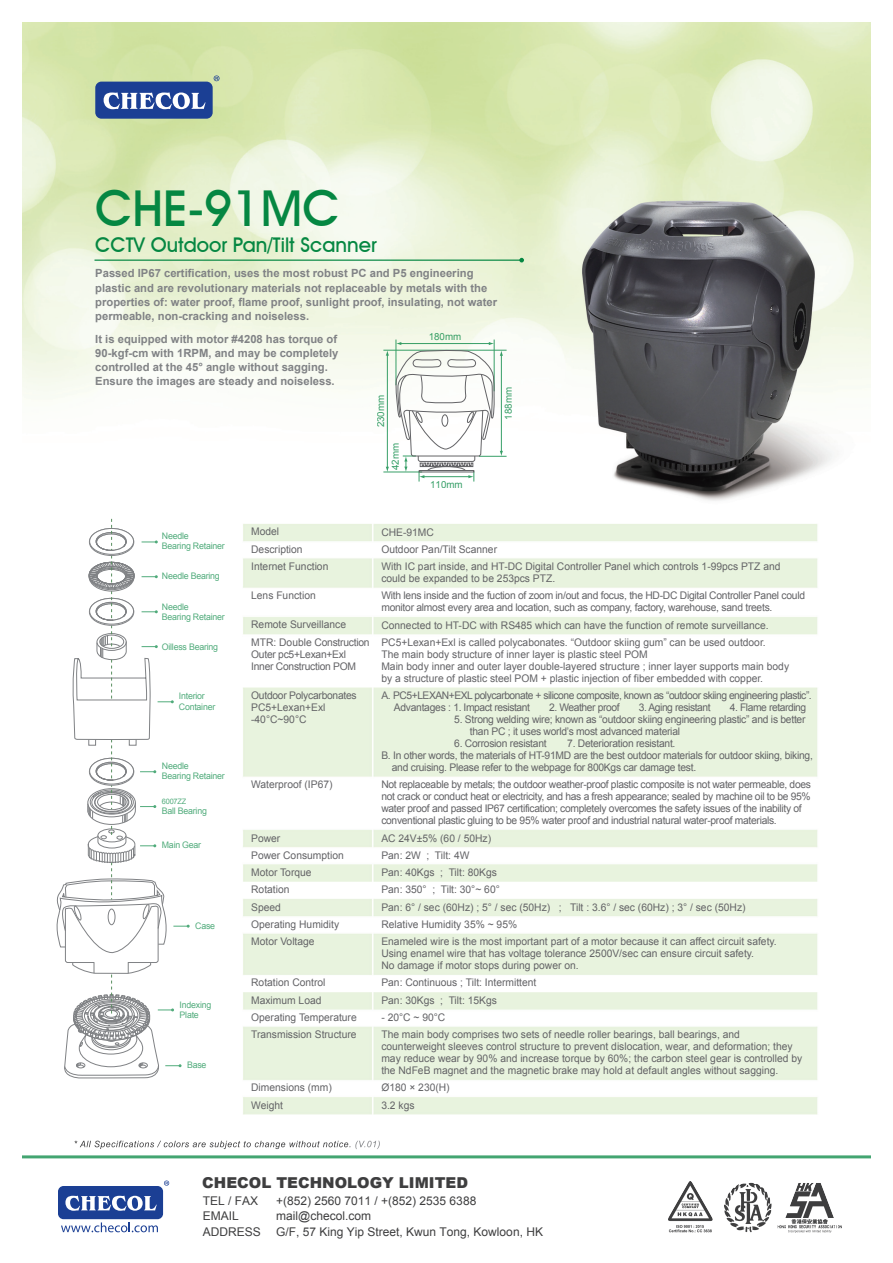
<style>
.page{position:relative;width:893px;height:1263px;background:#fff}
.page>*{position:absolute;margin:0;border:0;box-sizing:border-box;transform-origin:0 0}
.t1{font:500 49.5px "Avant Garde IT Cby BT";color:#058742}
.t2{font:500 20.25px "Avant Garde IT Cby BT";color:#058742}
.t3{font:900 15px "Arial";color:#3e3e3f}
.t4{font:12px/15.3px "Arial";color:#3e3e3f}
.t5{font:700 11.25px/14.2px "Arial";color:#808285}
.t6{font:10.5px/17.2px "Arial";color:#636366}
.t7{font:10.5px/12px "Arial";letter-spacing:-.025em;color:#636366}
.t8{font:10.5px/12px "Arial";letter-spacing:-.03em;color:#636366}
.t9{font:10.5px/12px "Arial";letter-spacing:-.045em;color:#636366}
.t10{font:10.5px "Arial";letter-spacing:-.04em;color:#636366}
.t11{font:9.75px "Arial";color:#058742}
.t12{font:9px/10.5px "Arial";letter-spacing:-.025em;color:#058742}
.t13{font:7.5px "Arial";letter-spacing:-.025em;color:#058742}
</style>
<div class="page">
<img style="left:22px;top:22px;width:849px;height:1211px">
<div style="left:95px;top:82px;width:118px;height:37px;background:#1b3f94;border-radius:6px"></div>
<svg style="left:104px;top:92px;width:102px;height:17px"></svg>
<svg style="left:214px;top:75px;width:6px;height:6px"></svg>
<svg style="left:55px;top:519px;width:135px;height:559px"></svg>
<hr style="left:396px;top:340px;width:1px;height:45px;background:#058742">
<hr style="left:383px;top:350px;width:124px;height:1px;background:#058742">
<hr style="left:383px;top:472px;width:39px;height:1px;background:#058742">
<hr style="left:387px;top:355px;width:1px;height:113px;background:#058742">
<svg style="left:386px;top:467px;width:3px;height:5px"></svg>
<svg style="left:386px;top:350px;width:3px;height:6px"></svg>
<hr style="left:494px;top:340px;width:1px;height:51px;background:#058742">
<svg style="left:395px;top:342px;width:112px;height:140px"></svg>
<hr style="left:94px;top:260px;width:428px;height:1px;background:#058742">
<svg style="left:519px;top:258px;width:5px;height:4px"></svg>
<svg style="left:75px;top:1141px;width:305px;height:8px"></svg>
<hr style="left:0;top:1155px;width:893px;height:3px;background:#058742">
<img style="left:669px;top:1182px;width:172px;height:51px">
<div style="left:58px;top:1186px;width:105px;height:33px;background:#1b3f94;border-radius:6px"></div>
<svg style="left:65px;top:1195px;width:92px;height:16px"></svg>
<svg style="left:61px;top:1222px;width:97px;height:10px"></svg>
<svg style="left:164px;top:1180px;width:5px;height:6px"></svg>
<div style="left:0;top:0;width:21px;height:1263px;background:#fff"></div>
<div style="left:872px;top:0;width:21px;height:1263px;background:#fff"></div>
<h1 class="t1" style="left:95px;top:179px;width:246px">CHE-91MC</h1>
<h2 class="t2" style="left:95px;top:232px;width:283px">CCTV Outdoor Pan/Tilt Scanner</h2>
<p class="t5" style="left:95px;top:266px;width:403px">Passed IP67 certification, uses the most robust PC and P5 engineering plastic and are revolutionary materials not replaceable by metals with the properties of: water proof, flame proof, sunlight proof, insulating, not water permeable, non-cracking and noiseless.</p>
<p class="t5" style="left:95px;top:332px;width:245px">It is equipped with motor #4208 has torque of 90-kgf-cm with 1RPM, and may be completely controlled at the 45° angle without sagging.<br>Ensure the images are steady and noiseless.</p>
<p class="t11" style="left:429px;top:330px;width:34px">180mm</p>
<p class="t11" style="left:502px;top:419px;width:34px;rotate:-90deg">188mm</p>
<p class="t11" style="left:374px;top:427px;width:34px;rotate:-90deg">230mm</p>
<p class="t12" style="left:162px;top:531px;width:64px">Needle<br>Bearing Retainer</p>
<p class="t12" style="left:162px;top:571px;width:59px">Needle Bearing</p>
<p class="t12" style="left:162px;top:602px;width:64px">Needle<br>Bearing Retainer</p>
<p class="t12" style="left:162px;top:641px;width:58px">Oilless Bearing</p>
<p class="t12" style="left:179px;top:691px;width:38px">Interior<br>Container</p>
<p class="t12" style="left:162px;top:760px;width:64px">Needle<br>Bearing Retainer</p>
<p class="t13" style="left:162px;top:796px;width:26px">6007ZZ</p>
<p class="t12" style="left:162px;top:805px;width:47px">Ball Bearing</p>
<p class="t12" style="left:162px;top:840px;width:41px">Main Gear</p>
<p class="t12" style="left:195px;top:921px;width:21px">Case</p>
<p class="t12" style="left:180px;top:999px;width:33px">Indexing<br>Plate</p>
<p class="t12" style="left:187px;top:1060px;width:21px">Base</p>
<p class="t11" style="left:389px;top:470px;width:29px;rotate:-90deg">42mm</p>
<p class="t11" style="left:430px;top:478px;width:34px">110mm</p>
<p class="t6" style="left:251px;top:523px;width:79px">Model<br>Description<br>Internet Function</p>
<p class="t6" style="left:251px;top:587px;width:66px">Lens Function</p>
<p class="t6" style="left:251px;top:616px;width:120px">Remote Surveillance<br>MTR: Double Construction</p>
<p class="t7" style="left:251px;top:648px;width:106px">Outer pc5+Lexan+Exl<br>Inner Construction POM</p>
<p class="t7" style="left:251px;top:689px;width:107px">Outdoor Polycarbonates<br>PC5+Lexan+Exl -40°C~90°C</p>
<p class="t6" style="left:251px;top:776px;width:83px">Waterproof (IP67)</p>
<p class="t6" style="left:251px;top:829px;width:94px">Power<br>Power Consumption<br>Motor Torque<br>Rotation<br>Speed<br>Operating Humidity<br>Motor Voltage</p>
<p class="t6" style="left:251px;top:974px;width:107px">Rotation Control<br>Maximum Load<br>Operating Temperature<br>Transmission Structure</p>
<p class="t6" style="left:251px;top:1079px;width:82px">Dimensions (mm)<br>Weight</p>
<p class="t6" style="left:381px;top:523px;width:401px">CHE-91MC<br>Outdoor Pan/Tilt Scanner<br>With IC part inside, and HT-DC Digital Controller Panel which controls 1-99pcs PTZ and</p>
<p class="t7" style="left:381px;top:570px;width:425px;line-height:17.2px">could be expanded to be 253pcs PTZ.<br>With lens inside and the fuction of zoom in/out and focus, the HD-DC Digital Controller Panel could</p>
<p class="t6" style="left:381px;top:599px;width:393px">monitor almost every area and location, such as company, factory, warehouse, sand treets.<br>Connected to HT-DC with RS485 which can have the function of remote surveillance.<br>PC5+Lexan+Exl is called polycabonates. “Outdoor skiing gum” can be used outdoor.</p>
<p class="t6" style="left:381px;top:648px;width:409px;line-height:12px">The main body structure of inner layer is plastic steel POM<br>Main body inner and outer layer double-layered structure ; inner layer supports main body by a structure of plastic steel POM + plastic injection of fiber embedded with copper.</p>
<p class="t9" style="left:394px;top:689px;width:419px;text-indent:-12px">A. PC5+LEXAN+EXL polycarbonate + silicone composite, known as “outdoor skiing engineering plastic”.<br>Advantages : 1. Impact resistant</p>
<p class="t10" style="left:549px;top:700px;width:72px">2. Weather proof</p>
<p class="t10" style="left:639px;top:700px;width:73px">3. Aging resistant</p>
<p class="t10" style="left:730px;top:700px;width:78px">4. Flame retarding</p>
<p class="t7" style="left:470px;top:713px;width:337px;text-indent:-16px">5. Strong welding wire; known as “outdoor skiing engineering plastic” and is better than PC ; it uses world’s most advanced material</p>
<p class="t7" style="left:454px;top:737px;width:94px">6. Corrosion resistant</p>
<p class="t7" style="left:567px;top:737px;width:110px">7. Deterioration resistant.</p>
<p class="t7" style="left:381px;top:749px;width:433px">B. In other words, the materials of HT-91MD are the best outdoor materials for outdoor skiing, biking,</p>
<p class="t7" style="left:392px;top:761px;width:306px">and cruising. Please refer to the webpage for 800Kgs car damage test.</p>
<p class="t8" style="left:381px;top:779px;width:431px">Not replaceable by metals; the outdoor weather-proof plastic composite is not water permeable, does not crack or conduct heat or electricity, and has a fresh appearance; sealed by machine oil to be 95% water proof and passed IP67 certification; completely overcomes the safety issues of the inability of conventional plastic gluing to be 95% water proof and industrial natural water-proof materials.</p>
<p class="t6" style="left:381px;top:829px;width:397px">AC 24V±5% (60 / 50Hz)<br>Pan: 2W ; Tilt: 4W<br>Pan: 40Kgs ; Tilt: 80Kgs<br>Pan: 350° ; Tilt: 30°~ 60°<br>Pan: 6° / sec (60Hz) ; 5° / sec (50Hz) ; Tilt : 3.6° / sec (60Hz) ; 3° / sec (50Hz)<br>Relative Humidity 35% ~ 95%<br>Enameled wire is the most important part of a motor because it can affect circuit safety.</p>
<p class="t6" style="left:381px;top:947px;width:374px;line-height:12px">Using enamel wire that has voltage tolerance 2500V/sec can ensure circuit safety.<br>No damage if motor stops during power on.</p>
<p class="t6" style="left:381px;top:974px;width:156px">Pan: Continuous ; Tilt: Intermittent<br>Pan: 30Kgs ; Tilt: 15Kgs</p>
<p class="t6" style="left:381px;top:1009px;width:360px">- 20°C ~ 90°C<br>The main body comprises two sets of needle roller bearings, ball bearings, and</p>
<p class="t6" style="left:381px;top:1040px;width:422px;line-height:12px">counterweight sleeves control structure to prevent dislocation, wear, and deformation; they may reduce wear by 90% and increase torque by 60%; the carbon steel gear is controlled by the NdFeB magnet and the magnetic brake may hold at default angles without sagging.</p>
<p class="t6" style="left:381px;top:1079px;width:70px">Ø180 × 230(H)<br>3.2 kgs</p>
<h3 class="t3" style="left:202px;top:1172px;width:267px">CHECOL TECHNOLOGY LIMITED</h3>
<p class="t4" style="left:276px;top:1193px;width:268px">+(852) 2560 7011 / +(852) 2535 6388 mail@checol.com<br>G/F, 57 King Yip Street, Kwun Tong, Kowloon, HK</p>
<p class="t4" style="left:203px;top:1193px;width:60px">TEL / FAX<br>EMAIL<br>ADDRESS</p>
</div>
